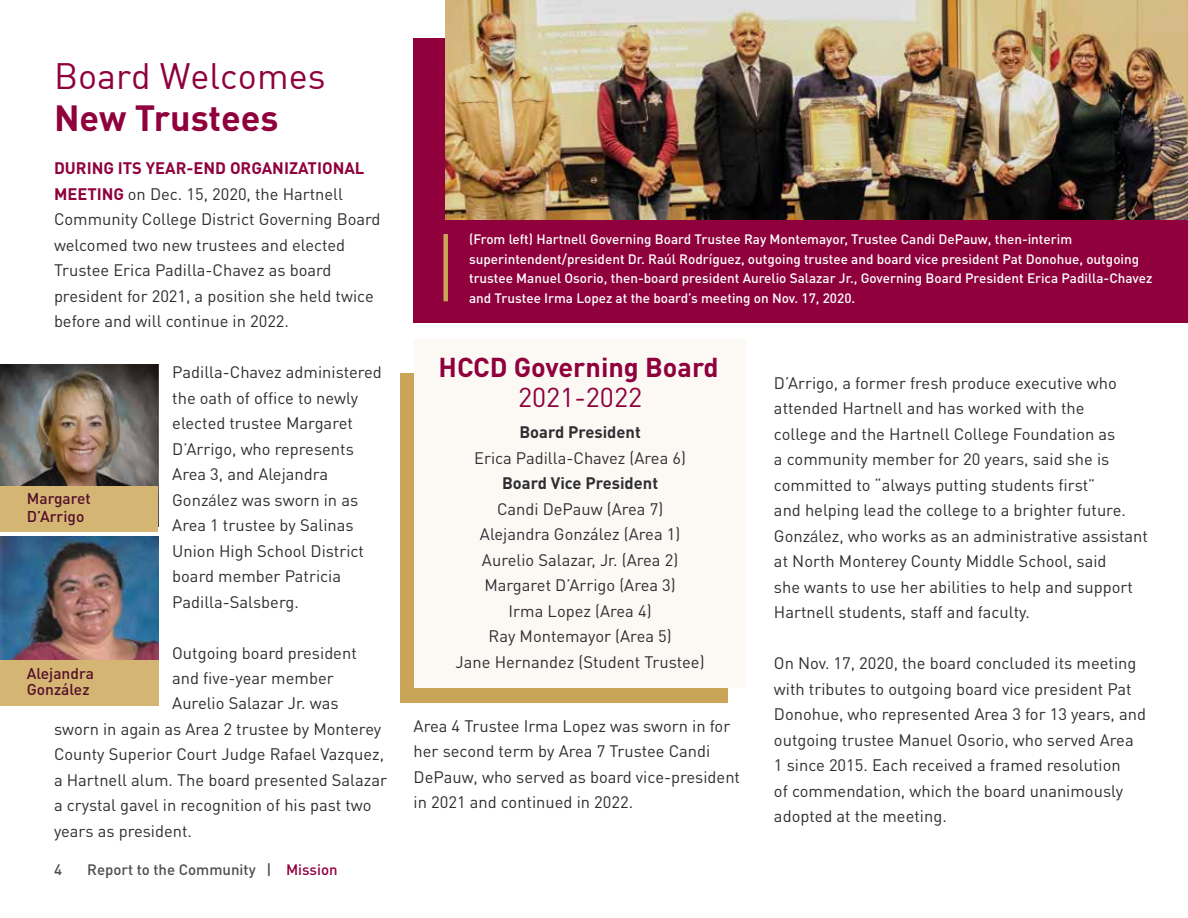
<style>
.page{position:relative;width:1188px;height:918px;background:#fff}
.page>*{position:absolute;margin:0;border:0;box-sizing:border-box;transform-origin:0 0}
.t1{font:36px "DIN";color:#8f003d}
.t2{font:700 36px "DIN Pro";color:#8f003d}
.t3{font:700 27px "DIN Pro";color:#8f003d}
.t4{font:27px "DIN Pro";color:#8f003d}
.t5{font:16.5px/25.5px "DIN Pro";color:#2e2e32}
.t6{font:700 16.5px "DIN Pro";color:#2e2e32}
.t7{font:500 15.45px/17.2px "DIN Pro";color:#550f29}
.t8{font:500 15px "DIN Pro";color:#4d4d4f}
.t9{font:500 13.5px/19.5px "DIN Pro";color:#fff}
.s1{font-weight:700;color:#8f003d}
.s2{font-family:"Univers";font-weight:300}
.s3{color:#8f003d}
</style>
<div class="page">
<div style="left:400px;top:374px;width:328px;height:329px;background:#caa558"></div>
<div style="left:415px;top:339px;width:331px;height:348px;background:#fcf9f5"></div>
<div style="left:414px;top:39px;width:774px;height:284px;background:#8f003d"></div>
<img style="left:446px;top:0;width:742px;height:219px">
<img style="left:0;top:365px;width:159px;height:162px">
<img style="left:0;top:537px;width:159px;height:123px">
<div style="left:0;top:486px;width:158px;height:45px;background:#d4b574"></div>
<div style="left:0;top:660px;width:159px;height:46px;background:#d4b574"></div>
<div style="left:443px;top:234px;width:5px;height:67px;background:#caa558"></div>
<h1 class="t1" style="left:54px;top:54px;width:273px">Board Welcomes</h1>
<h1 class="t2" style="left:54px;top:93px;width:226px">New Trustees</h1>
<p class="t5" style="left:54px;top:155px;width:328px"><span class="s1">DURING ITS YEAR-END ORGANIZATIONAL MEETING</span> on Dec. 15, 2020, the Hartnell Community College District Governing Board welcomed two new trustees and elected Trustee Erica Padilla-Chavez as board president for 2021, a position she held twice before and will continue in 2022.</p>
<p class="t5" style="left:172px;top:359px;width:211px">Padilla-Chavez administered the oath of office to newly elected trustee Margaret<br>D’Arrigo, who represents<br>Area 3, and Alejandra<br>Gonz<span class="s2">á</span>lez was sworn in as<br>Area 1 trustee by Salinas<br>Union High School District board member Patricia<br>Padilla-Salsberg.</p>
<p class="t5" style="left:172px;top:639px;width:186px">Outgoing board president</p>
<p class="t5" style="left:172px;top:665px;width:163px">and five-year member</p>
<p class="t5" style="left:172px;top:690px;width:168px">Aurelio Salazar Jr. was</p>
<p class="t5" style="left:54px;top:716px;width:329px">sworn in again as Area 2 trustee by Monterey</p>
<p class="t5" style="left:54px;top:741px;width:332px">County Superior Court Judge Rafael Vazquez,</p>
<p class="t5" style="left:54px;top:767px;width:334px">a Hartnell alum. The board presented Salazar</p>
<p class="t5" style="left:54px;top:792px;width:319px">a crystal gavel in recognition of his past two</p>
<p class="t5" style="left:54px;top:818px;width:140px">years as president.</p>
<p class="t7" style="left:27px;top:490px;width:65px">Margaret<br>D’Arrigo</p>
<p class="t7" style="left:27px;top:664px;width:69px;line-height:16.5px">Alejandra<br>González</p>
<p class="t8" style="left:54px;top:860px;width:9px">4</p>
<p class="t8" style="left:87px;top:860px;width:252px">Report to the Community | <span class="s3">Mission</span></p>
<p class="t9" style="left:469px;top:229px;width:685px">(From left) Hartnell Governing Board Trustee Ray Montemayor, Trustee Candi DePauw, then-interim superintendent/president Dr. Raúl Rodríguez, outgoing trustee and board vice president Pat Donohue, outgoing trustee Manuel Osorio, then-board president Aurelio Salazar Jr., Governing Board President Erica Padilla-Chavez and Trustee Irma Lopez at the board’s meeting on Nov. 17, 2020.</p>
<h2 class="t3" style="left:439px;top:349px;width:281px">HCCD Governing Board</h2>
<h2 class="t4" style="left:518px;top:379px;width:126px">2021-2022</h2>
<p class="t6" style="left:519px;top:421px;width:123px">Board President</p>
<p class="t5" style="left:474px;top:444px;width:213px">Erica Padilla-Chavez (Area 6)</p>
<p class="t6" style="left:502px;top:472px;width:158px">Board Vice President</p>
<p class="t5" style="left:456px;top:495px;width:250px;text-align:center">Candi DePauw (Area 7)<br>Alejandra González (Area 1)<br>Aurelio Salazar, Jr. (Area 2)<br>Margaret D’Arrigo (Area 3)<br>Irma Lopez (Area 4)<br>Ray Montemayor (Area 5)<br>Jane Hernandez (Student Trustee)</p>
<p class="t5" style="left:414px;top:712px;width:328px">Area 4 Trustee Irma Lopez was sworn in for her second term by Area 7 Trustee Candi DePauw, who served as board vice-president in 2021 and continued in 2022.</p>
<p class="t5" style="left:774px;top:369px;width:375px">D’Arrigo, a former fresh produce executive who attended Hartnell and has worked with the<br>college and the Hartnell College Foundation as<br>a community member for 20 years, said she is committed to “always putting students first”<br>and helping lead the college to a brighter future.<br>Gonz<span class="s2">á</span>lez, who works as an administrative assistant at North Monterey County Middle School, said<br>she wants to use her abilities to help and support Hartnell students, staff and faculty.</p>
<p class="t5" style="left:774px;top:650px;width:374px">On Nov. 17, 2020, the board concluded its meeting with tributes to outgoing board vice president Pat Donohue, who represented Area 3 for 13 years, and outgoing trustee Manuel Osorio, who served Area 1 since 2015. Each received a framed resolution<br>of commendation, which the board unanimously adopted at the meeting.</p>
</div>
